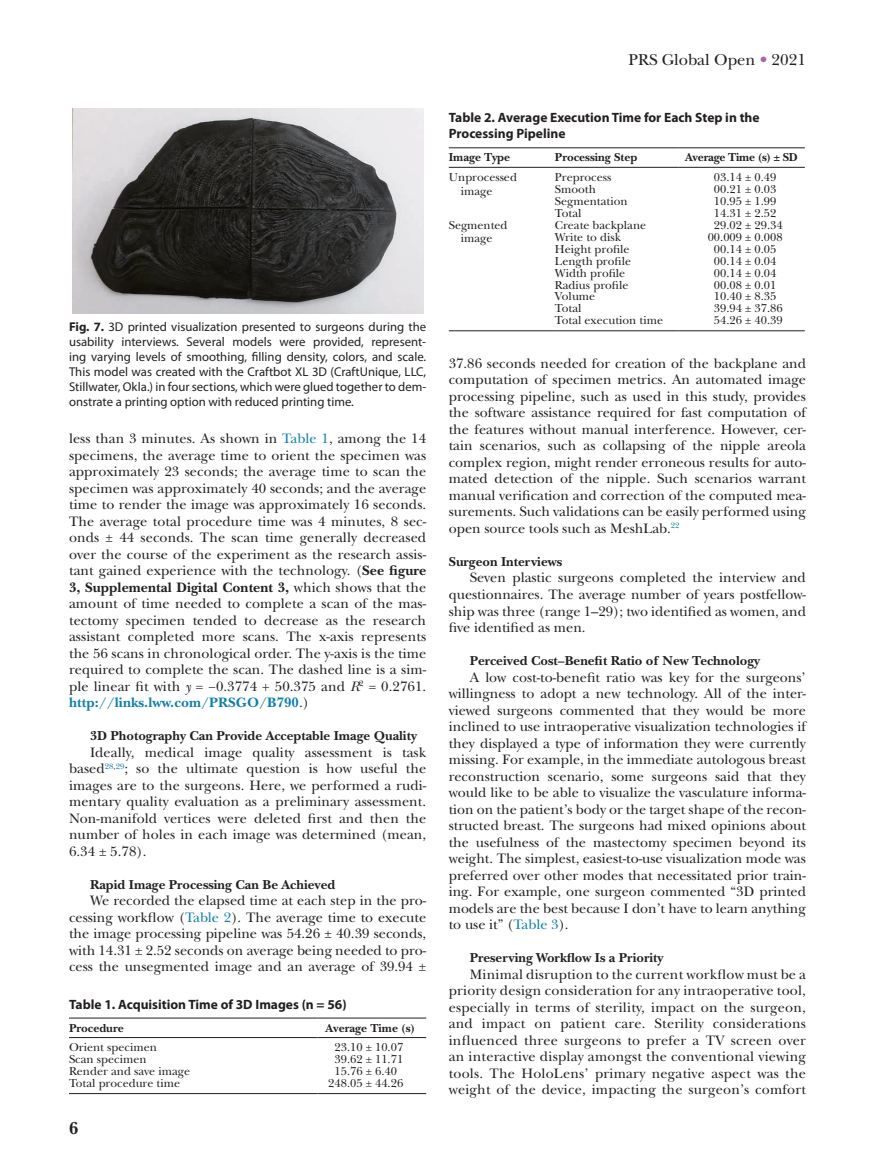
<style>
.page{position:relative;width:878px;height:1175px;background:#fff}
.page>*{position:absolute;margin:0;border:0;box-sizing:border-box;transform-origin:0 0}
.t1{font:700 18px "New Baskerville Std";color:#231f20}
.t2{font:16.5px "New Baskerville Std";color:#231f20}
.t3{font:14.25px/16.5px "New Baskerville Std";color:#231f20;text-align:justify}
.t4{font:700 13.5px "New Baskerville Std";color:#231f20}
.t5{font:700 13.5px/16.5px "Myriad Pro";color:#231f20}
.t6{font:12.75px/15px "Myriad Pro";color:#231f20;text-align:justify}
.t7{font:12px/13.5px "New Baskerville Std";color:#231f20}
.t8{font:700 12px "New Baskerville Std";color:#231f20}
.t9{font:700 12px "New Baskerville Std";letter-spacing:-.02em;color:#231f20}
.s1{font-weight:700}
.s2{color:#0f7eac}
.s3{font-style:italic}
.s4{font-weight:700;color:#0f7eac}
.s5{color:#a866aa}
</style>
<div class="page">
<img style="left:72px;top:108px;width:351px;height:206px">
<hr style="left:69px;top:1017px;width:248px;height:1px;background:#231f20">
<hr style="left:317px;top:1017px;width:109px;height:1px;background:#231f20">
<hr style="left:69px;top:1037px;width:248px;height:1px;background:#231f20">
<hr style="left:317px;top:1037px;width:109px;height:1px;background:#231f20">
<hr style="left:69px;top:1093px;width:248px;height:1px;background:#231f20">
<hr style="left:317px;top:1093px;width:109px;height:1px;background:#231f20">
<hr style="left:448px;top:147px;width:107px;height:1px;background:#231f20">
<hr style="left:555px;top:147px;width:123px;height:1px;background:#231f20">
<hr style="left:678px;top:147px;width:126px;height:1px;background:#231f20">
<hr style="left:448px;top:167px;width:107px;height:1px;background:#231f20">
<hr style="left:555px;top:167px;width:123px;height:1px;background:#231f20">
<hr style="left:678px;top:167px;width:126px;height:1px;background:#231f20">
<hr style="left:448px;top:330px;width:107px;height:1px;background:#231f20">
<hr style="left:555px;top:330px;width:123px;height:1px;background:#231f20">
<hr style="left:678px;top:330px;width:126px;height:1px;background:#231f20">
<p class="t6" style="left:69px;top:319px;width:359px"><span class="s1">Fig. 7.</span> 3D printed visualization presented to surgeons during the usability interviews. Several models were provided, represent&shy;ing varying levels of smoothing, filling density, colors, and scale.<br>This model was created with the Craftbot XL 3D (CraftUnique, LLC, Stillwater, Okla.) in four sections, which were glued together to dem&shy;onstrate a printing option with reduced printing time.</p>
<p class="t3" style="left:69px;top:430px;width:359px">less than 3 minutes. As shown in <span class="s2">Table 1</span>, among the 14 specimens, the average time to orient the specimen was approximately 23 seconds; the average time to scan the specimen was approximately 40 seconds; and the average time to render the image was approximately 16 seconds.<br>The average total procedure time was 4 minutes, 8 sec&shy;onds ± 44 seconds. The scan time generally decreased over the course of the experiment as the research assis&shy;tant gained experience with the technology. (<span class="s1">See figure 3, Supplemental Digital Content 3,</span> which shows that the amount of time needed to complete a scan of the mas&shy;tectomy specimen tended to decrease as the research assistant completed more scans. The x-axis represents the 56 scans in chronological order. The y-axis is the time required to complete the scan. The dashed line is a sim&shy;ple linear fit with <span class="s3">y</span> = −0.3774 + 50.375 and <span class="s3">R</span><sup>2</sup> = 0.2761. <span class="s4">http://links.lww.com/PRSGO/B790</span>.)</p>
<p class="t4" style="left:90px;top:728px;width:328px">3D Photography Can Provide Acceptable Image Quality</p>
<p class="t3" style="left:69px;top:744px;width:359px;text-indent:21px">Ideally, medical image quality assessment is task based<sup>28</sup><sup>,</sup><sup>29</sup>; so the ultimate question is how useful the images are to the surgeons. Here, we performed a rudi&shy;mentary quality evaluation as a preliminary assessment.<br>Non-manifold vertices were deleted first and then the number of holes in each image was determined (mean, 6.34 ± 5.78).</p>
<p class="t4" style="left:90px;top:876px;width:247px">Rapid Image Processing Can Be Achieved</p>
<p class="t3" style="left:69px;top:892px;width:359px;text-indent:21px">We recorded the elapsed time at each step in the pro&shy;cessing workflow (<span class="s2">Table 2</span>). The average time to execute the image processing pipeline was 54.26 ± 40.39 seconds, with 14.31 ± 2.52 seconds on average being needed to pro&shy;cess the unsegmented image and an average of 39.94 ±</p>
<p class="t5" style="left:69px;top:995px;width:279px">Table 1. Acquisition Time of 3D Images (n = 56)</p>
<p class="t8" style="left:69px;top:1020px;width:56px">Procedure</p>
<p class="t8" style="left:325px;top:1020px;width:91px">Average Time (s)</p>
<p class="t7" style="left:69px;top:1040px;width:89px">Orient specimen</p>
<p class="t7" style="left:334px;top:1040px;width:70px">23.10 ± 10.07</p>
<p class="t7" style="left:69px;top:1052px;width:79px">Scan specimen</p>
<p class="t7" style="left:334px;top:1052px;width:70px">39.62 ± 11.71</p>
<p class="t7" style="left:69px;top:1064px;width:122px">Render and save image</p>
<p class="t7" style="left:334px;top:1064px;width:64px">15.76 ± 6.40</p>
<p class="t7" style="left:69px;top:1076px;width:112px">Total procedure time</p>
<p class="t7" style="left:328px;top:1076px;width:76px">248.05 ± 44.26</p>
<p class="t1" style="left:69px;top:1118px;width:11px">6</p>
<p class="t2" style="left:628px;top:50px;width:179px">PRS Global Open <span class="s5">•</span> 2021</p>
<p class="t5" style="left:448px;top:109px;width:312px">Table 2. Average Execution Time for Each Step in the<br>Processing Pipeline</p>
<p class="t8" style="left:448px;top:150px;width:63px">Image Type</p>
<p class="t8" style="left:555px;top:150px;width:84px">Processing Step</p>
<p class="t9" style="left:685px;top:150px;width:114px">Average Time (s) ± SD</p>
<p class="t7" style="left:461px;top:171px;width:58px;text-indent:-12px">Unprocessed image</p>
<p class="t7" style="left:555px;top:171px;width:58px">Preprocess</p>
<p class="t7" style="left:714px;top:171px;width:64px">03.14 ± 0.49</p>
<p class="t7" style="left:555px;top:182px;width:43px">Smooth</p>
<p class="t7" style="left:714px;top:182px;width:64px">00.21 ± 0.03</p>
<p class="t7" style="left:555px;top:194px;width:74px">Segmentation</p>
<p class="t7" style="left:714px;top:194px;width:64px">10.95 ± 1.99</p>
<p class="t7" style="left:555px;top:206px;width:28px">Total</p>
<p class="t7" style="left:714px;top:206px;width:64px">14.31 ± 2.52</p>
<p class="t7" style="left:449px;top:218px;width:60px;text-align:center">Segmented image</p>
<p class="t7" style="left:555px;top:218px;width:93px">Create backplane</p>
<p class="t7" style="left:714px;top:218px;width:70px">29.02 ± 29.34</p>
<p class="t7" style="left:555px;top:230px;width:67px">Write to disk</p>
<p class="t7" style="left:707px;top:230px;width:76px">00.009 ± 0.008</p>
<p class="t7" style="left:555px;top:242px;width:76px">Height profile</p>
<p class="t7" style="left:714px;top:242px;width:64px">00.14 ± 0.05</p>
<p class="t7" style="left:555px;top:254px;width:78px">Length profile</p>
<p class="t7" style="left:714px;top:254px;width:64px">00.14 ± 0.04</p>
<p class="t7" style="left:555px;top:266px;width:72px">Width profile</p>
<p class="t7" style="left:714px;top:266px;width:64px">00.14 ± 0.04</p>
<p class="t7" style="left:555px;top:278px;width:75px">Radius profile</p>
<p class="t7" style="left:714px;top:278px;width:64px">00.08 ± 0.01</p>
<p class="t7" style="left:555px;top:290px;width:42px">Volume</p>
<p class="t7" style="left:714px;top:290px;width:64px">10.40 ± 8.35</p>
<p class="t7" style="left:555px;top:302px;width:28px">Total</p>
<p class="t7" style="left:714px;top:302px;width:70px">39.94 ± 37.86</p>
<p class="t7" style="left:555px;top:314px;width:110px">Total execution time</p>
<p class="t7" style="left:714px;top:314px;width:70px">54.26 ± 40.39</p>
<p class="t3" style="left:449px;top:355px;width:359px">37.86 seconds needed for creation of the backplane and computation of specimen metrics. An automated image processing pipeline, such as used in this study, provides the software assistance required for fast computation of the features without manual interference. However, cer&shy;tain scenarios, such as collapsing of the nipple areola complex region, might render erroneous results for auto&shy;mated detection of the nipple. Such scenarios warrant manual verification and correction of the computed mea&shy;surements. Such validations can be easily performed using open source tools such as MeshLab.<sup>22</sup></p>
<p class="t4" style="left:448px;top:553px;width:115px">Surgeon Interviews</p>
<p class="t3" style="left:448px;top:569px;width:359px;text-indent:21px">Seven plastic surgeons completed the interview and questionnaires. The average number of years postfellow&shy;ship was three (range 1–29); two identified as women, and five identified as men.</p>
<p class="t4" style="left:470px;top:652px;width:292px">Perceived Cost–Benefit Ratio of New Technology</p>
<p class="t3" style="left:448px;top:668px;width:359px;text-indent:21px">A low cost-to-benefit ratio was key for the surgeons’ willingness to adopt a new technology. All of the inter&shy;viewed surgeons commented that they would be more inclined to use intraoperative visualization technologies if they displayed a type of information they were currently missing. For example, in the immediate autologous breast reconstruction scenario, some surgeons said that they would like to be able to visualize the vasculature informa&shy;tion on the patient’s body or the target shape of the recon&shy;structed breast. The surgeons had mixed opinions about the usefulness of the mastectomy specimen beyond its weight. The simplest, easiest-to-use visualization mode was preferred over other modes that necessitated prior train&shy;ing. For example, one surgeon commented “3D printed models are the best because I don’t have to learn anything to use it” (<span class="s2">Table 3</span>).</p>
<p class="t4" style="left:470px;top:949px;width:195px">Preserving Workflow Is a Priority</p>
<p class="t3" style="left:448px;top:965px;width:359px;text-indent:21px">Minimal disruption to the current workflow must be a priority design consideration for any intraoperative tool, especially in terms of sterility, impact on the surgeon, and impact on patient care. Sterility considerations influenced three surgeons to prefer a TV screen over an interactive display amongst the conventional viewing tools. The HoloLens’ primary negative aspect was the weight of the device, impacting the surgeon’s comfort</p>
</div>
